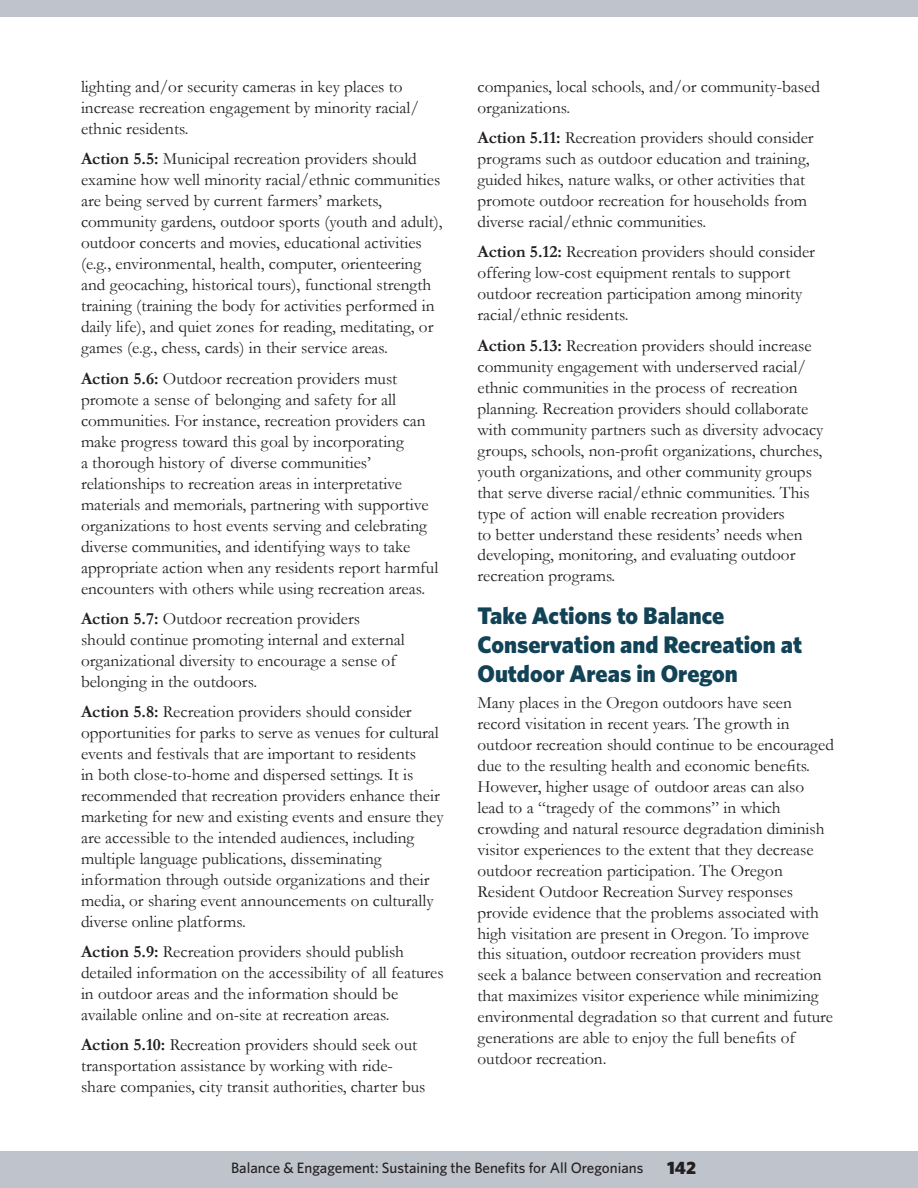
<style>
.page{position:relative;width:918px;height:1188px;background:#fff}
.page>*{position:absolute;margin:0;border:0;box-sizing:border-box;transform-origin:0 0}
.Section_Head{font:900 24px/28.8px "Whitney";color:#114256}
.t1{font:900 18px "Whitney";color:#231f20}
.Body_Text{font:17.25px/21px "Garamond";color:#231f20}
.t2{font:500 15px "Whitney";color:#231f20}
.s1{font-weight:700}
</style>
<div class="page">
<div style="left:0;top:1151px;width:918px;height:37px;background:#bec3cc"></div>
<div style="left:0;top:0;width:918px;height:17px;background:#bec3cc"></div>
<p class="Body_Text" style="left:81px;top:76px;width:340px">lighting and/or security cameras in key places to increase recreation engagement by minority racial/ ethnic residents.</p>
<p class="Body_Text" style="left:81px;top:148px;width:363px"><span class="s1">Action 5.5:</span> Municipal recreation providers should examine how well minority racial/ethnic communities are being served by current farmers’ markets, community gardens, outdoor sports (youth and adult), outdoor concerts and movies, educational activities (e.g., environmental, health, computer, orienteering and geocaching, historical tours), functional strength training (training the body for activities performed in daily life), and quiet zones for reading, meditating, or games (e.g., chess, cards) in their service areas.</p>
<p class="Body_Text" style="left:81px;top:367px;width:359px"><span class="s1">Action 5.6:</span> Outdoor recreation providers must promote a sense of belonging and safety for all communities. For instance, recreation providers can make progress toward this goal by incorporating<br>a thorough history of diverse communities’ relationships to recreation areas in interpretative materials and memorials, partnering with supportive organizations to host events serving and celebrating diverse communities, and identifying ways to take appropriate action when any residents report harmful encounters with others while using recreation areas.</p>
<p class="Body_Text" style="left:81px;top:608px;width:325px"><span class="s1">Action 5.7:</span> Outdoor recreation providers should continue promoting internal and external organizational diversity to encourage a sense of belonging in the outdoors.</p>
<p class="Body_Text" style="left:81px;top:701px;width:364px"><span class="s1">Action 5.8:</span> Recreation providers should consider opportunities for parks to serve as venues for cultural events and festivals that are important to residents<br>in both close-to-home and dispersed settings. It is recommended that recreation providers enhance their marketing for new and existing events and ensure they are accessible to the intended audiences, including multiple language publications, disseminating information through outside organizations and their media, or sharing event announcements on culturally diverse online platforms.</p>
<p class="Body_Text" style="left:81px;top:941px;width:364px"><span class="s1">Action 5.9:</span> Recreation providers should publish detailed information on the accessibility of all features in outdoor areas and the information should be available online and on-site at recreation areas.</p>
<p class="Body_Text" style="left:81px;top:1034px;width:346px"><span class="s1">Action 5.10:</span> Recreation providers should seek out transportation assistance by working with ride&shy;share companies, city transit authorities, charter bus</p>
<p class="Body_Text" style="left:477px;top:76px;width:344px">companies, local schools, and/or community-based organizations.</p>
<p class="Body_Text" style="left:477px;top:127px;width:338px"><span class="s1">Action 5.11:</span> Recreation providers should consider programs such as outdoor education and training, guided hikes, nature walks, or other activities that promote outdoor recreation for households from diverse racial/ethnic communities.</p>
<p class="Body_Text" style="left:477px;top:241px;width:339px"><span class="s1">Action 5.12:</span> Recreation providers should consider offering low-cost equipment rentals to support outdoor recreation participation among minority racial/ethnic residents.</p>
<p class="Body_Text" style="left:477px;top:334px;width:347px"><span class="s1">Action 5.13:</span> Recreation providers should increase community engagement with underserved racial/ ethnic communities in the process of recreation planning. Recreation providers should collaborate with community partners such as diversity advocacy groups, schools, non-profit organizations, churches, youth organizations, and other community groups that serve diverse racial/ethnic communities. This type of action will enable recreation providers<br>to better understand these residents’ needs when developing, monitoring, and evaluating outdoor recreation programs.</p>
<h4 class="Section_Head" style="left:477px;top:601px;width:326px">Take Actions to Balance<br>Conservation and Recreation at<br>Outdoor Areas in Oregon</h4>
<p class="Body_Text" style="left:477px;top:691px;width:358px">Many places in the Oregon outdoors have seen record visitation in recent years. The growth in outdoor recreation should continue to be encouraged due to the resulting health and economic benefits.<br>However, higher usage of outdoor areas can also lead to a “tragedy of the commons” in which crowding and natural resource degradation diminish visitor experiences to the extent that they decrease outdoor recreation participation. The Oregon Resident Outdoor Recreation Survey responses provide evidence that the problems associated with high visitation are present in Oregon. To improve this situation, outdoor recreation providers must seek a balance between conservation and recreation that maximizes visitor experience while minimizing environmental degradation so that current and future generations are able to enjoy the full benefits of outdoor recreation.</p>
<p class="t2" style="left:231px;top:1158px;width:414px">Balance &amp; Engagement: Sustaining the Benefits for All Oregonians</p>
<p class="t1" style="left:667px;top:1155px;width:30px">142</p>
</div>
